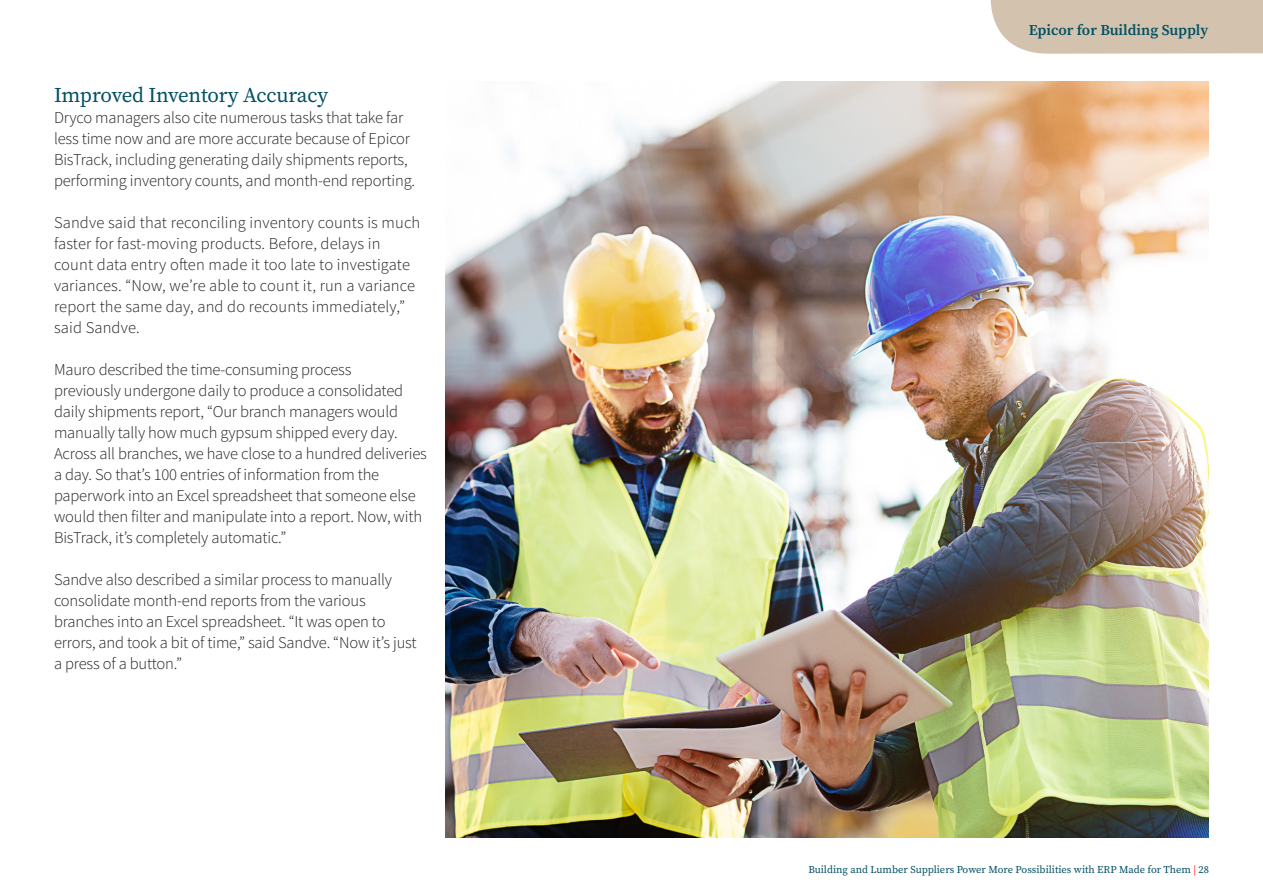
<style>
.page{position:relative;width:1263px;height:893px;background:#fff}
.page>*{position:absolute;margin:0;border:0;box-sizing:border-box;transform-origin:0 0}
.t1{font:21px "Source Serif Pro";letter-spacing:-.01em;color:#025064}
.Body_Copy{font:300 16.5px/21px "Source Sans Pro";letter-spacing:-.01em;color:#231f20}
.Body_Copy-2{font:300 16.5px/21px "Source Sans Pro";letter-spacing:.01em;color:#231f20}
.t2{font:600 15px "Source Serif Pro";color:#025064}
.t3{font:10.5px "Source Serif Pro";color:#025064}
.s1{color:#ff2102}
</style>
<div class="page">
<div style="left:991px;top:0;width:272px;height:54px;background:#d3c3ae"></div>
<img style="left:445px;top:81px;width:764px;height:756px">
<h2 class="t1" style="left:54px;top:81px;width:276px">Improved Inventory Accuracy</h2>
<p class="Body_Copy" style="left:54px;top:107px;width:363px">Dryco managers also cite numerous tasks that take far less time now and are more accurate because of Epicor BisTrack, including generating daily shipments reports, performing inventory counts, and month-end reporting.</p>
<p class="Body_Copy-2" style="left:54px;top:212px;width:368px">Sandve said that reconciling inventory counts is much faster for fast-moving products. Before, delays in count data entry often made it too late to investigate variances. “Now, we’re able to count it, run a variance report the same day, and do recounts immediately,” said Sandve.</p>
<p class="Body_Copy" style="left:54px;top:359px;width:374px">Mauro described the time-consuming process<br>previously undergone daily to produce a consolidated daily shipments report, “Our branch managers would manually tally how much gypsum shipped every day.<br>Across all branches, we have close to a hundred deliveries a day. So that’s 100 entries of information from the paperwork into an Excel spreadsheet that someone else would then filter and manipulate into a report. Now, with BisTrack, it’s completely automatic.”</p>
<p class="Body_Copy" style="left:54px;top:569px;width:364px">Sandve also described a similar process to manually consolidate month-end reports from the various branches into an Excel spreadsheet. “It was open to errors, and took a bit of time,” said Sandve. “Now it’s just a press of a button.”</p>
<p class="t2" style="left:1029px;top:19px;width:181px">Epicor for Building Supply</p>
<p class="t3" style="left:808px;top:862px;width:402px">Building and Lumber Suppliers Power More Possibilities with ERP Made for Them <span class="s1">|</span> 28</p>
</div>
